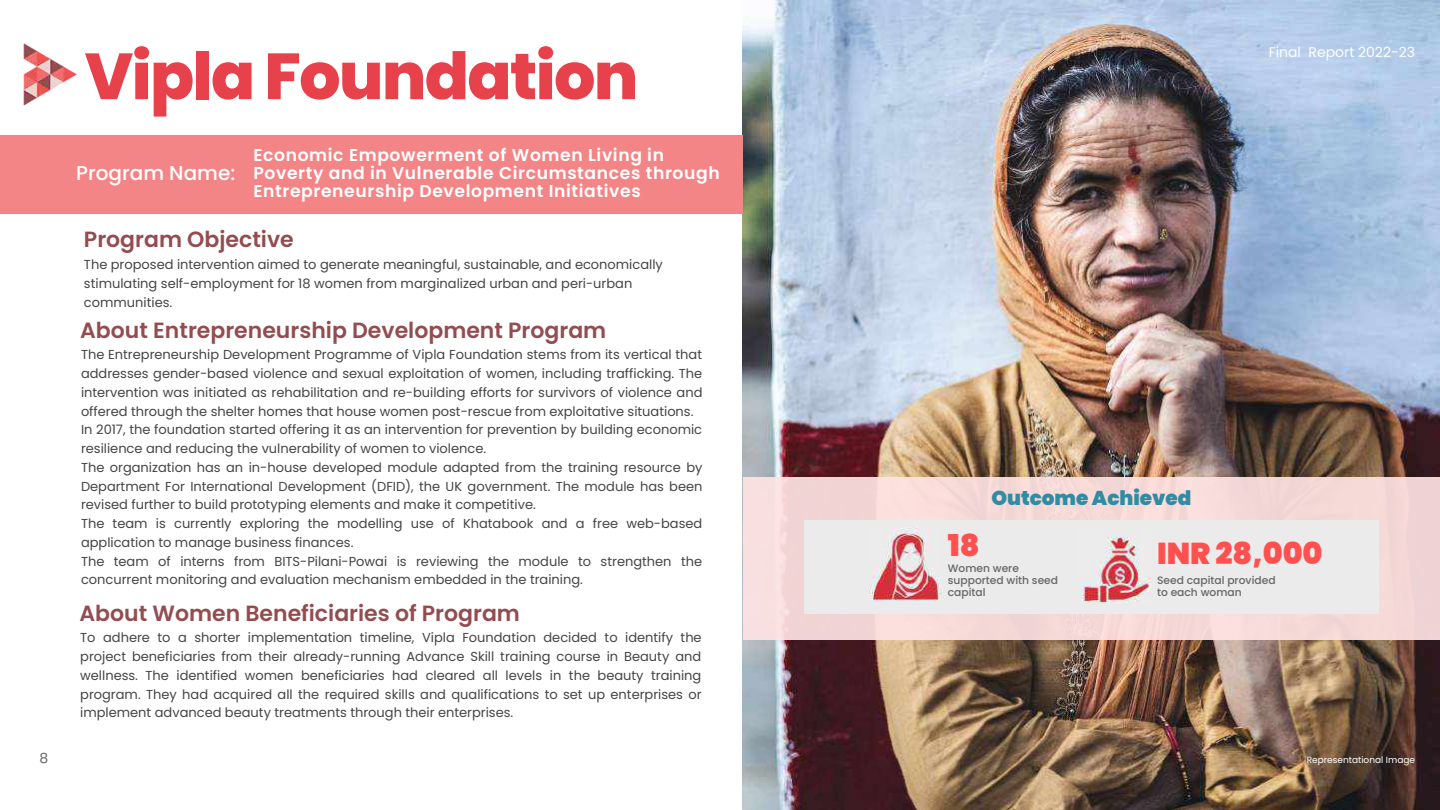
<style>
.page{position:relative;width:1440px;height:810px;background:#fff}
.page>*{position:absolute;margin:0;border:0;box-sizing:border-box;transform-origin:0 0}
.t1{font:800 65px "Poppins";letter-spacing:-.025em;color:#e7424b}
.t2{font:900 30.1px "Poppins";color:#ff5050}
.t3{font:600 22px "Poppins";color:#934c4f}
.t4{font:900 20px "Poppins";color:#318ba2}
.t5{font:500 20px "Poppins";color:#fff}
.t6{font:600 17.2px/18px "Poppins";letter-spacing:.035em;color:#fff}
.t7{font:14px "Poppins";color:#fff}
.t8{font:14px "Poppins";color:#666}
.t9{font:13px/18.8px "Poppins";color:#444}
.t10{font:500 10.7px/12px "Poppins";color:#666}
.t11{font:9px "Poppins";color:#fff}
</style>
<div class="page">
<img style="left:743px;top:0;width:697px;height:810px">
<div style="left:0;top:135px;width:743px;height:78px;background:#f48587"></div>
<div style="left:743px;top:478px;width:697px;height:162px;background:#f5d9d7"></div>
<div style="left:804px;top:520px;width:575px;height:93px;background:#ebebeb"></div>
<img style="left:870px;top:528px;width:71px;height:75px">
<img style="left:1075px;top:530px;width:75px;height:73px">
<img style="left:23px;top:43px;width:54px;height:63px">
<p class="t8" style="left:39px;top:748px;width:10px">8</p>
<h1 class="t1" style="left:85px;top:31px;width:555px">Vipla Foundation</h1>
<h3 class="t5" style="left:76px;top:159px;width:161px">Program Name:</h3>
<h3 class="t6" style="left:253px;top:146px;width:468px">Economic Empowerment of Women Living in<br>Poverty and in Vulnerable Circumstances through<br>Entrepreneurship Development Initiatives</h3>
<h3 class="t3" style="left:84px;top:224px;width:211px">Program Objective</h3>
<p class="t9" style="left:84px;top:255px;width:580px">The proposed intervention aimed to generate meaningful, sustainable, and economically stimulating self-employment for 18 women from marginalized urban and peri-urban communities.</p>
<h3 class="t3" style="left:80px;top:315px;width:528px">About Entrepreneurship Development Program</h3>
<p class="t9" style="left:81px;top:346px;width:623px">The Entrepreneurship Development Programme of Vipla Foundation stems from its vertical that addresses gender-based violence and sexual exploitation of women, including trafficking. The intervention was initiated as rehabilitation and re-building efforts for survivors of violence and offered through the shelter homes that house women post-rescue from exploitative situations.<br>In 2017, the foundation started offering it as an intervention for prevention by building economic resilience and reducing the vulnerability of women to violence.<br>The organization has an in-house developed module adapted from the training resource by Department For International Development (DFID), the UK government. The module has been revised further to build prototyping elements and make it competitive.<br>The team is currently exploring the modelling use of Khatabook and a free web-based application to manage business finances.<br>The team of interns from BITS-Pilani-Powai is reviewing the module to strengthen the concurrent monitoring and evaluation mechanism embedded in the training.</p>
<h3 class="t3" style="left:80px;top:598px;width:442px">About Women Beneficiaries of Program</h3>
<p class="t9" style="left:80px;top:628px;width:623px;text-align:justify">To adhere to a shorter implementation timeline, Vipla Foundation decided to identify the project beneficiaries from their already-running Advance Skill training course in Beauty and wellness. The identified women beneficiaries had cleared all levels in the beauty training program. They had acquired all the required skills and qualifications to set up enterprises or implement advanced beauty treatments through their enterprises.</p>
<p class="t7" style="left:1269px;top:42px;width:148px">Final Report 2022-23</p>
<h3 class="t4" style="left:991px;top:484px;width:202px">Outcome Achieved</h3>
<h2 class="t2" style="left:948px;top:525px;width:33px">18</h2>
<p class="t10" style="left:948px;top:563px;width:112px">Women were supported with seed capital</p>
<h2 class="t2" style="left:1157px;top:532px;width:167px">INR 28,000</h2>
<p class="t10" style="left:1157px;top:575px;width:120px">Seed capital provided to each woman</p>
<p class="t11" style="left:1307px;top:754px;width:110px">Representational Image</p>
</div>
